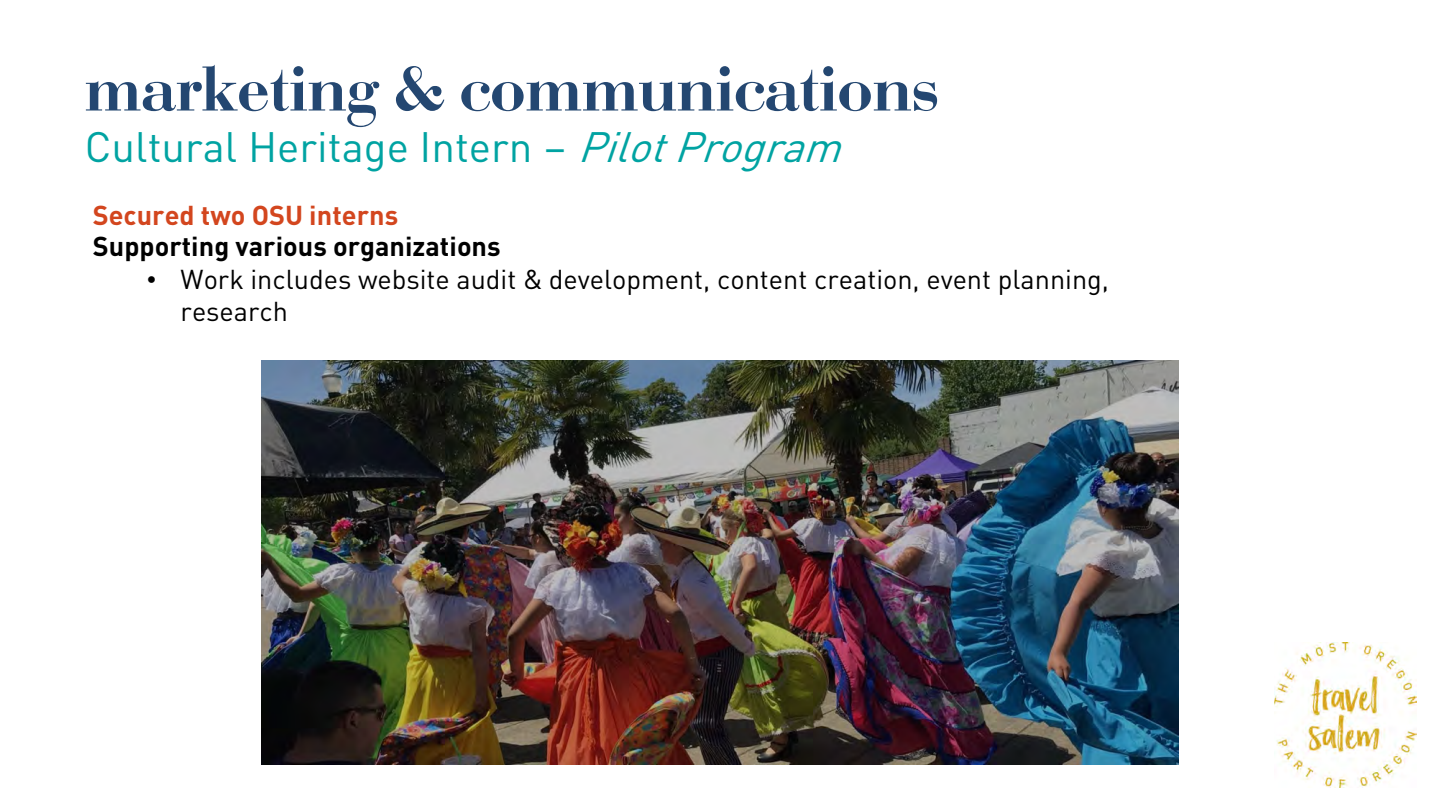
<style>
.page{position:relative;width:1440px;height:810px;background:#fff}
.page>*{position:absolute;margin:0;border:0;box-sizing:border-box;transform-origin:0 0}
.t1{font:66px "Bodoni";color:#244771}
.t2{font:42px "DIN Pro";color:#00a3a2}
.t3{font:27px/31.3px "DIN Pro";color:#000}
.t4{font:700 27px "DIN Pro";color:#000}
.t5{font:700 27px "DIN Pro";color:#d3461e}
.s1{font-style:italic}
.s2{font-family:"Arial"}
</style>
<div class="page">
<img style="left:1275px;top:643px;width:142px;height:144px">
<img style="left:261px;top:361px;width:918px;height:404px">
<h1 class="t1" style="left:85px;top:64px;width:855px">marketing &amp; communications</h1>
<h2 class="t2" style="left:85px;top:118px;width:775px">Cultural Heritage Intern – <span class="s1">PilotProgram</span></h2>
<p class="t5" style="left:93px;top:197px;width:307px">Secured two OSU interns</p>
<p class="t4" style="left:93px;top:228px;width:409px">Supporting various organizations</p>
<p class="t3" style="left:181px;top:263px;width:930px;text-indent:-34px"><span class="s2">•</span> Work includes website audit &amp; development, content creation, event planning, research</p>
</div>
